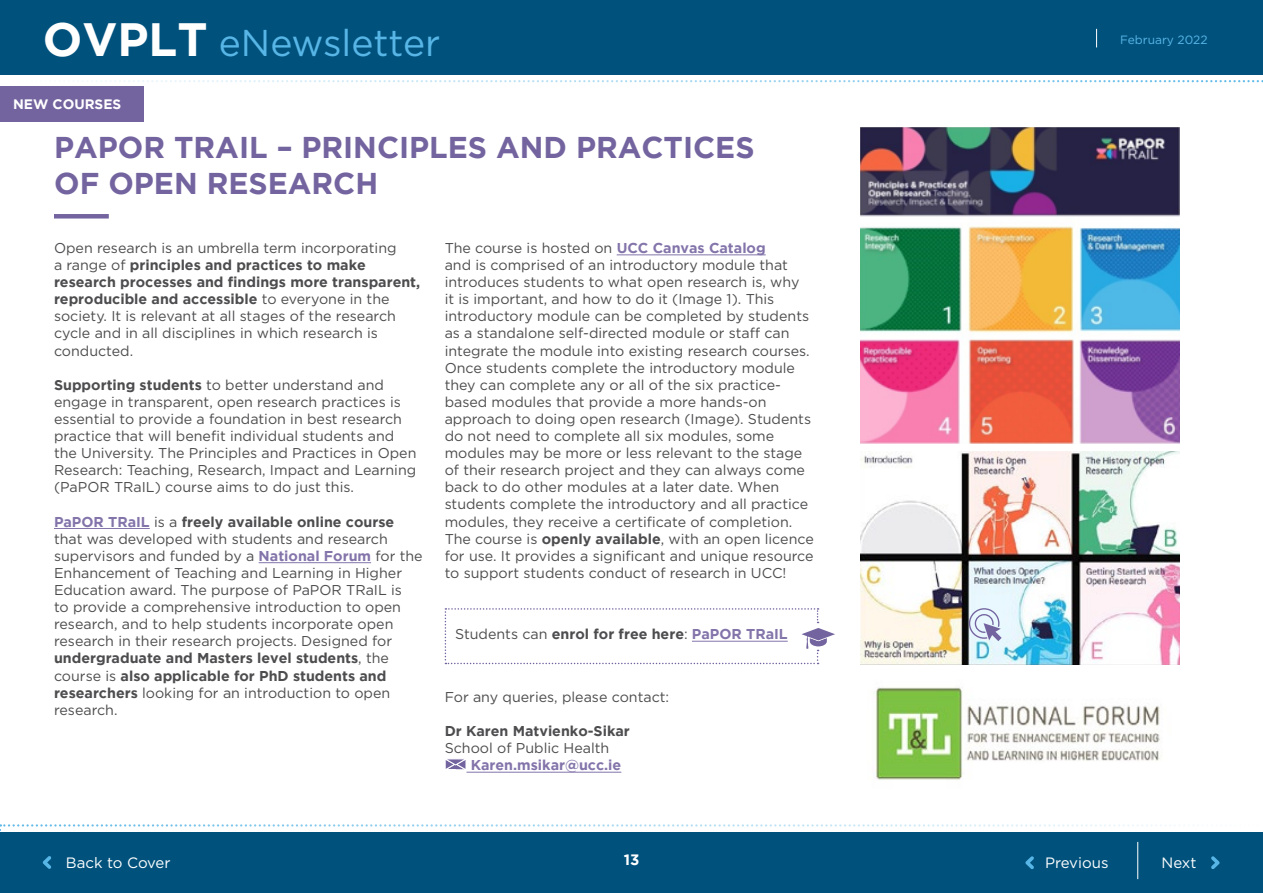
<style>
.page{position:relative;width:1263px;height:893px;background:#fff}
.page>*{position:absolute;margin:0;border:0;box-sizing:border-box;transform-origin:0 0}
.t1{font:700 46.65px "Gotham";color:#fff}
.t2{font:37.35px "Gotham";color:#58b6e7}
.t3{font:700 30px/36px "Gotham";color:#73649f}
.t4{font:15px "Gotham";color:#fff}
.t5{font:700 15px "Gotham";color:#fff}
.t6{font:14.25px/17.1px "Gotham";color:#4d4d4f}
.t7{font:700 14.25px "Gotham";color:#4d4d4f}
.t8{font:700 14.25px "Gotham";color:#8374aa}
.t9{font:700 13.65px "Gotham";color:#fff}
.t10{font:12px "Gotham";color:#58b6e7}
.s1{font-weight:700}
.s2{font-weight:700;color:#8374aa}
.s3{font-weight:400}
.s4{color:#8374aa}
</style>
<div class="page">
<svg style="left:0;top:824px;width:1263px;height:69px;background:#1d668c"></svg>
<svg style="left:7px;top:0;width:1256px;height:82px;background:#156088"></svg>
<hr style="left:54px;top:528px;width:96px;height:1px;background:#8374aa">
<hr style="left:259px;top:562px;width:112px;height:1px;background:#8374aa">
<div style="left:54px;top:214px;width:55px;height:5px;background:#73649f"></div>
<hr style="left:617px;top:255px;width:149px;height:1px;background:#8374aa">
<img style="left:860px;top:128px;width:319px;height:315px">
<img style="left:860px;top:452px;width:319px;height:212px">
<div style="left:0;top:86px;width:143px;height:36px;background:#73649f"></div>
<svg style="left:969px;top:608px;width:33px;height:33px"></svg>
<hr style="left:466px;top:772px;width:155px;height:1px;background:#8374aa">
<svg style="left:445px;top:759px;width:21px;height:11px"></svg>
<svg style="left:445px;top:608px;width:390px;height:56px"></svg>
<img style="left:874px;top:687px;width:287px;height:93px">
<h1 class="t1" style="left:43px;top:15px;width:166px">OVPLT</h1>
<h2 class="t2" style="left:219px;top:19px;width:223px">eNewsletter</h2>
<p class="t9" style="left:13px;top:96px;width:110px">NEW COURSES</p>
<h3 class="t3" style="left:54px;top:129px;width:702px">PAPOR TRAIL – PRINCIPLES AND PRACTICES<br>OF OPEN RESEARCH</h3>
<p class="t6" style="left:54px;top:239px;width:368px">Open research is an umbrella term incorporating<br>a range of <span class="s1">principles and practices to make research processes and findings more transparent, reproducible and accessible</span> to everyone in the society. It is relevant at all stages of the research cycle and in all disciplines in which research is conducted.</p>
<p class="t6" style="left:54px;top:376px;width:364px"><span class="s1">Supporting students</span> to better understand and engage in transparent, open research practices is essential to provide a foundation in best research practice that will benefit individual students and the University. The Principles and Practices in Open Research: Teaching, Research, Impact and Learning (PaPOR TRaIL) course aims to do just this.</p>
<p class="t6" style="left:54px;top:513px;width:370px"><span class="s2">PaPOR TRaIL</span> is a <span class="s1">freely available online course </span>that was developed with students and research supervisors and funded by a <span class="s2">National Forum</span> for the Enhancement of Teaching and Learning in Higher Education award. The purpose of PaPOR TRaIL is<br>to provide a comprehensive introduction to open research, and to help students incorporate open research in their research projects. Designed for <span class="s1">undergraduate and Masters level students</span>, the course is <span class="s1">also applicable for PhD students and researchers</span> looking for an introduction to open research.</p>
<p class="t6" style="left:445px;top:239px;width:371px">The course is hosted on <span class="s2">UCC Canvas Catalog<br></span>and is comprised of an introductory module that introduces students to what open research is, why<br>it is important, and how to do it (Image 1). This introductory module can be completed by students as a standalone self-directed module or staff can integrate the module into existing research courses.<br>Once students complete the introductory module they can complete any or all of the six practice&shy;based modules that provide a more hands-on approach to doing open research (Image). Students do not need to complete all six modules, some modules may be more or less relevant to the stage of their research project and they can always come back to do other modules at a later date. When students complete the introductory and all practice modules, they receive a certificate of completion.<br>The course is <span class="s1">openly available</span>, with an open licence for use. It provides a significant and unique resource to support students conduct of research in UCC!</p>
<p class="t7" style="left:455px;top:627px;width:334px"><span class="s3">Students can</span> enrol for free here<span class="s3">:</span> <span class="s4">PaPOR TRaIL</span></p>
<p class="t6" style="left:445px;top:688px;width:226px">For any queries, please contact:</p>
<p class="t7" style="left:445px;top:723px;width:187px">Dr Karen Matvienko-Sikar</p>
<p class="t6" style="left:445px;top:739px;width:166px">School of Public Health</p>
<p class="t8" style="left:471px;top:758px;width:152px">Karen.msikar@ucc.ie</p>
<p class="t10" style="left:1120px;top:32px;width:89px">February 2022</p>
<p class="t4" style="left:66px;top:853px;width:106px">Back to Cover</p>
<p class="t5" style="left:624px;top:852px;width:17px">13</p>
<p class="t4" style="left:1045px;top:853px;width:65px">Previous</p>
<p class="t4" style="left:1161px;top:853px;width:36px">Next</p>
</div>
